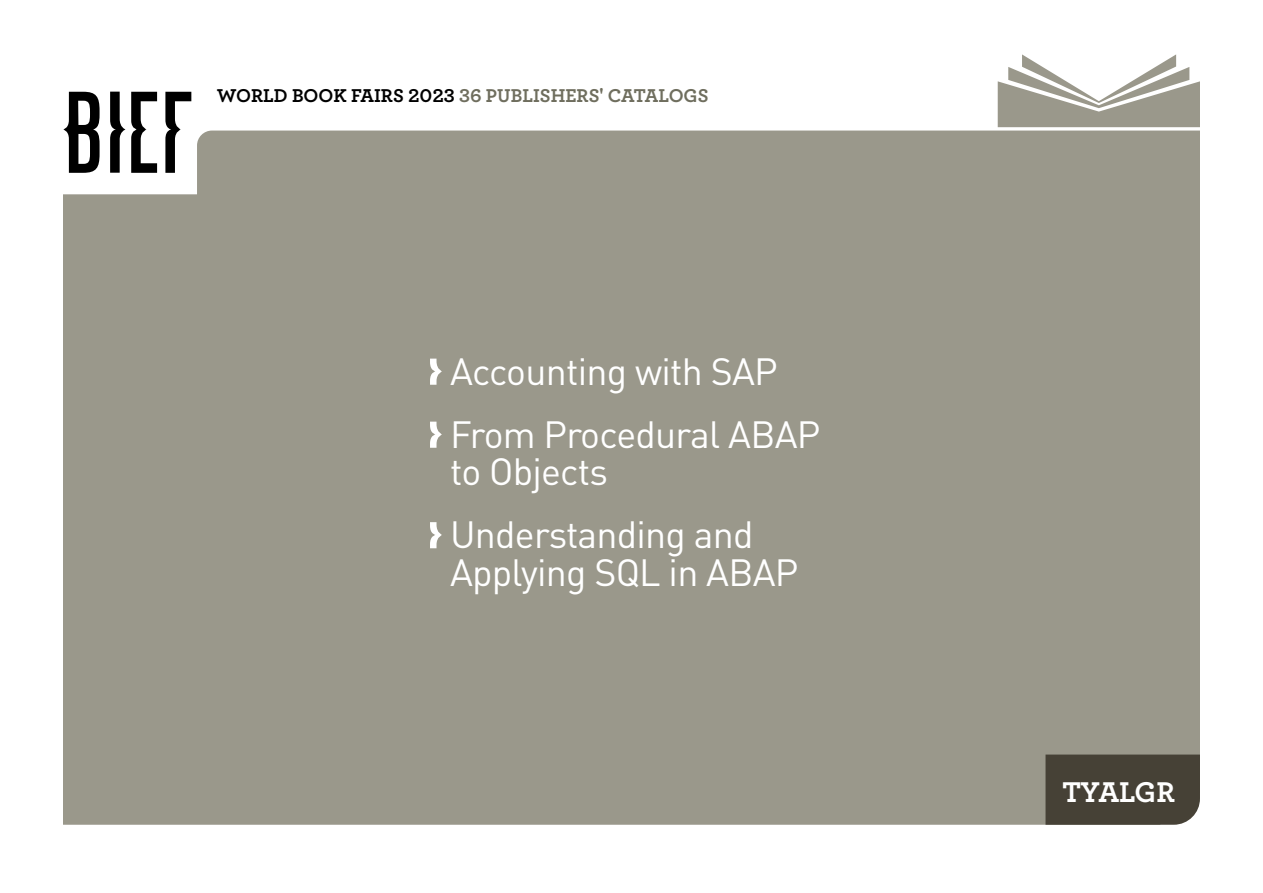
<style>
.page{position:relative;width:1263px;height:893px;background:#fff}
.page>*{position:absolute;margin:0;border:0;box-sizing:border-box;transform-origin:0 0}
.t1{font:37.5px/63px "DIN Pro";letter-spacing:-.02em;color:#fff}
.t2{font:700 30px "Archer";letter-spacing:-.01em;color:#fff}
.t3{font:700 19.5px "Archer";color:#6f6e5e}
.s1{color:#000}
</style>
<div class="page">
<svg style="left:998px;top:54px;width:202px;height:73px"></svg>
<div style="left:63px;top:131px;width:1137px;height:694px;background:#9a988b"></div>
<svg style="left:165px;top:92px;width:26px;height:81px"></svg>
<svg style="left:110px;top:92px;width:47px;height:81px"></svg>
<svg style="left:63px;top:92px;width:37px;height:81px"></svg>
<div style="left:1045px;top:754px;width:155px;height:71px;background:#464136"></div>
<svg style="left:430px;top:359px;width:12px;height:26px"></svg>
<svg style="left:430px;top:422px;width:12px;height:26px"></svg>
<svg style="left:430px;top:522px;width:12px;height:26px"></svg>
<p class="t3" style="left:217px;top:80px;width:493px"><span class="s1">WORLD BOOK FAIRS 2023</span> 36 PUBLISHERS' CATALOGS</p>
<p class="t1" style="left:450px;top:338px;width:372px">Accounting with SAP<br>From Procedural ABAP</p>
<p class="t1" style="left:450px;top:439px;width:305px">to Objects<br>Understanding and</p>
<p class="t1" style="left:450px;top:539px;width:350px">Applying SQL in ABAP</p>
<p class="t2" style="left:1062px;top:768px;width:114px">TYALGR</p>
</div>
